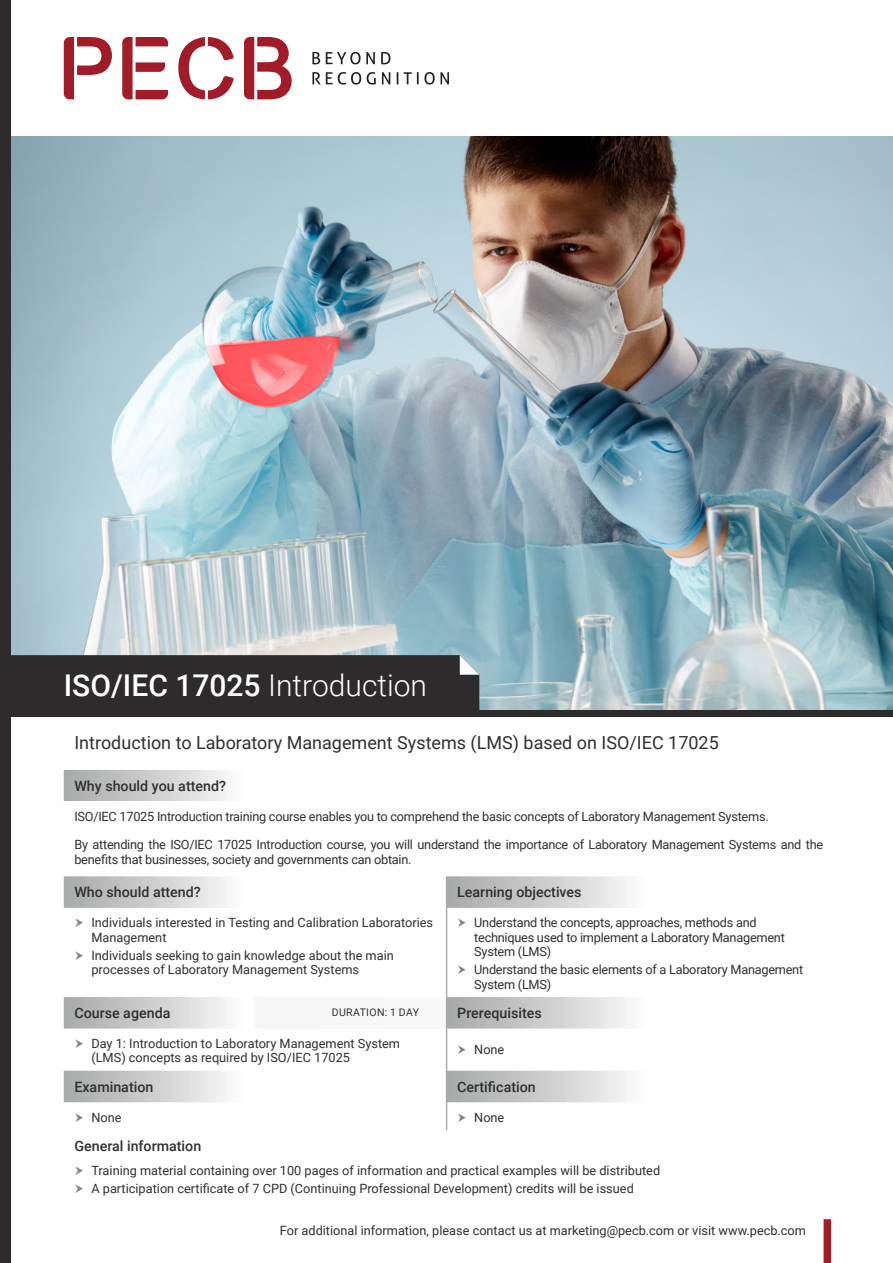
<style>
.page{position:relative;width:893px;height:1263px;background:#fff}
.page>*{position:absolute;margin:0;border:0;box-sizing:border-box;transform-origin:0 0}
.t1{font:500 30px "Roboto";color:#fff}
.t2{font:18px "Roboto";color:#312f30}
.Table1{font:500 14.25px "Roboto";color:#312f30}
.t3{font:12.75px/14.2px "Roboto";letter-spacing:-.005em;color:#312f30}
.Table1-2{font:10.5px "Roboto";letter-spacing:.035em;color:#312f30}
.s1{font-weight:300}
</style>
<div class="page">
<img style="left:11px;top:136px;width:882px;height:574px">
<div style="left:824px;top:1219px;width:7px;height:44px;background:#a11e29"></div>
<div style="left:0;top:0;width:11px;height:1263px;background:#2e2b2c"></div>
<div style="left:11px;top:655px;width:468px;height:55px;background:#2e2b2c"></div>
<div style="left:0;top:710px;width:893px;height:7px;background:#2e2b2c"></div>
<svg style="left:64px;top:770px;width:382px;height:332px"></svg>
<div style="left:64px;top:801px;width:765px;height:75px;background:#fff"></div>
<svg style="left:447px;top:876px;width:182px;height:226px"></svg>
<div style="left:255px;top:997px;width:192px;height:31px;background:#f7f7f8"></div>
<hr style="left:446px;top:876px;width:1px;height:32px;background:#ababac">
<hr style="left:446px;top:908px;width:1px;height:89px;background:#ababac">
<hr style="left:446px;top:1028px;width:1px;height:43px;background:#ababac">
<hr style="left:446px;top:1071px;width:1px;height:31px;background:#ababac">
<svg style="left:446px;top:1102px;width:1px;height:28px"></svg>
<hr style="left:446px;top:997px;width:1px;height:31px;background:#ababac">
<svg style="left:64px;top:37px;width:48px;height:62px"></svg>
<svg style="left:122px;top:37px;width:46px;height:62px"></svg>
<svg style="left:178px;top:37px;width:56px;height:62px"></svg>
<svg style="left:244px;top:37px;width:48px;height:62px"></svg>
<svg style="left:312px;top:52px;width:8px;height:12px"></svg>
<svg style="left:326px;top:52px;width:49px;height:12px"></svg>
<svg style="left:381px;top:52px;width:9px;height:12px"></svg>
<svg style="left:312px;top:72px;width:49px;height:13px"></svg>
<svg style="left:367px;top:72px;width:9px;height:13px"></svg>
<svg style="left:382px;top:72px;width:8px;height:12px"></svg>
<svg style="left:397px;top:72px;width:1px;height:12px"></svg>
<svg style="left:404px;top:72px;width:45px;height:13px"></svg>
<svg style="left:75px;top:918px;width:8px;height:9px"></svg>
<svg style="left:75px;top:951px;width:8px;height:9px"></svg>
<svg style="left:458px;top:918px;width:8px;height:9px"></svg>
<svg style="left:458px;top:965px;width:8px;height:9px"></svg>
<svg style="left:75px;top:1039px;width:8px;height:9px"></svg>
<svg style="left:458px;top:1045px;width:8px;height:9px"></svg>
<p class="t1" style="left:64px;top:665px;width:365px">ISO/IEC 17025 <span class="s1">Introduction</span></p>
<p class="t2" style="left:74px;top:730px;width:646px">Introduction to Laboratory Management Systems (LMS) based on ISO/IEC 17025</p>
<p class="Table1" style="left:74px;top:776px;width:153px">Why should you attend?</p>
<p class="t3" style="left:74px;top:809px;width:696px">ISO/IEC 17025 Introduction training course enables you to comprehend the basic concepts of Laboratory Management Systems.</p>
<p class="t3" style="left:74px;top:837px;width:750px">By attending the ISO/IEC 17025 Introduction course, you will understand the importance of Laboratory Management Systems and the benefits that businesses, society and governments can obtain.</p>
<p class="Table1" style="left:74px;top:882px;width:128px">Who should attend?</p>
<p class="Table1" style="left:457px;top:882px;width:126px">Learning objectives</p>
<p class="t3" style="left:91px;top:915px;width:343px">Individuals interested in Testing and Calibration Laboratories<br>Management</p>
<p class="t3" style="left:91px;top:948px;width:304px">Individuals seeking to gain knowledge about the main processes of Laboratory Management Systems</p>
<p class="t3" style="left:474px;top:915px;width:312px">Understand the concepts, approaches, methods and techniques used to implement a Laboratory Management<br>System (LMS)</p>
<p class="t3" style="left:474px;top:962px;width:330px">Understand the basic elements of a Laboratory Management<br>System (LMS)</p>
<p class="Table1" style="left:74px;top:1003px;width:98px">Course agenda</p>
<p class="Table1-2" style="left:332px;top:1005px;width:89px">DURATION: 1 DAY</p>
<p class="Table1" style="left:457px;top:1003px;width:86px">Prerequisites</p>
<p class="t3" style="left:91px;top:1036px;width:310px">Day 1: Introduction to Laboratory Management System (LMS) concepts as required by ISO/IEC 17025</p>
<p class="t3" style="left:474px;top:1042px;width:32px">None</p>
<p class="Table1" style="left:74px;top:1076px;width:81px">Examination</p>
<p class="Table1" style="left:457px;top:1076px;width:80px">Certification</p>
<p class="t3" style="left:91px;top:1109px;width:32px">None</p>
<p class="t3" style="left:474px;top:1109px;width:32px">None</p>
<p class="Table1" style="left:74px;top:1136px;width:128px">General information</p>
<p class="t3" style="left:91px;top:1162px;width:570px">Training material containing over 100 pages of information and practical examples will be distributed</p>
<p class="t3" style="left:91px;top:1181px;width:544px">A participation certificate of 7 CPD (Continuing Professional Development) credits will be issued</p>
<p class="t3" style="left:280px;top:1223px;width:528px">For additional information, please contact us at marketing@pecb.com or visit www.pecb.com</p>
</div>
